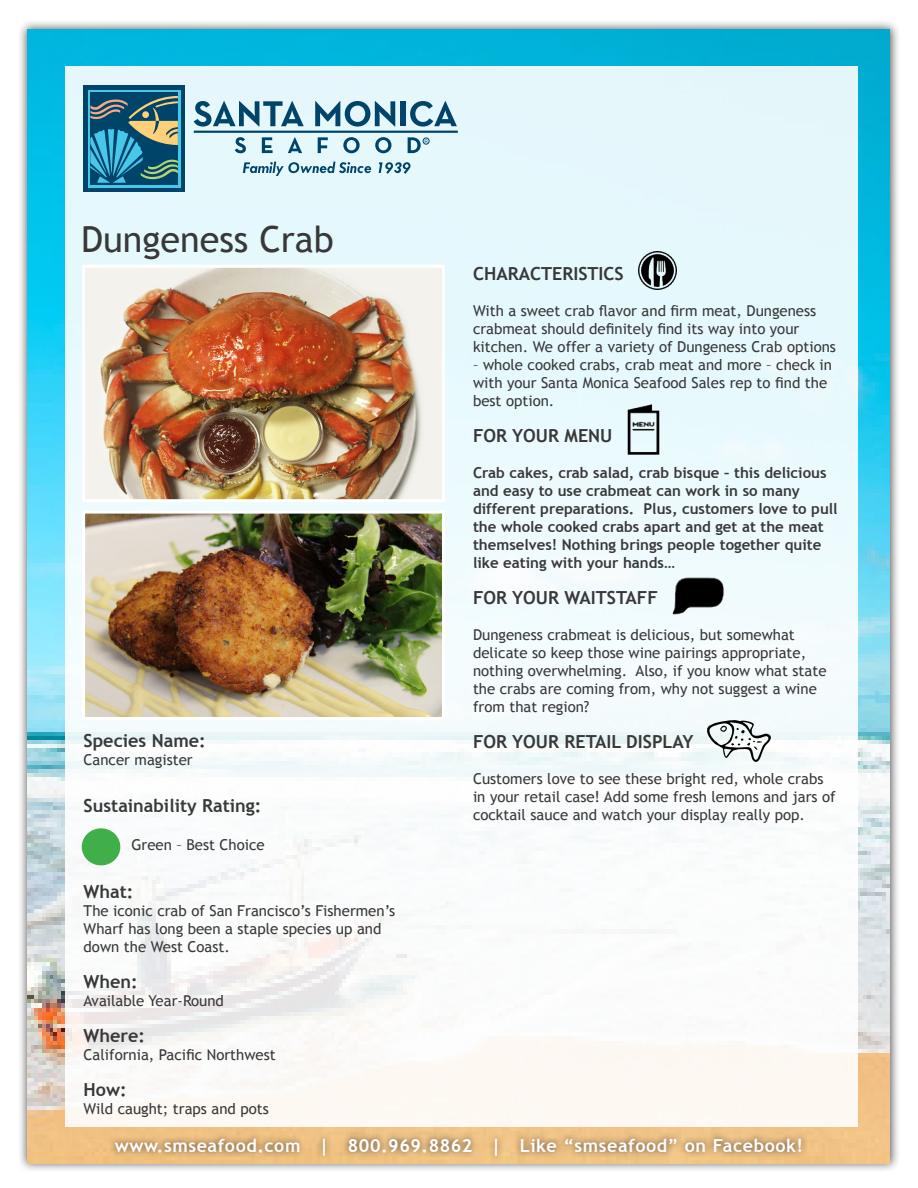
<style>
.page{position:relative;width:918px;height:1188px;background:#fff}
.page>*{position:absolute;margin:0;border:0;box-sizing:border-box;transform-origin:0 0}
.t1{font:36px "Trebuchet MS";color:#383839}
.t2{font:700 18px "Trebuchet MS";color:#383839}
.t3{font:700 18px "Trebuchet MS";letter-spacing:.03em;color:#fff}
.t4{font:15px/18px "Trebuchet MS";color:#383839}
.t5{font:700 15px/18px "Trebuchet MS";color:#383839}
.t6{font:4.95px "Arial";color:#00446a}
</style>
<div class="page">
<div style="left:17px;top:20px;width:884px;height:1153px;background:#231f20;opacity:.75"></div>
<img style="left:27px;top:29px;width:862px;height:1134px">
<img style="left:65px;top:67px;width:792px;height:1059px">
<div style="left:82px;top:828px;width:38px;height:37px;background:#40ae49;border-radius:50%"></div>
<img style="left:708px;top:721px;width:62px;height:41px">
<img style="left:661px;top:562px;width:70px;height:69px">
<img style="left:638px;top:252px;width:38px;height:38px">
<img style="left:628px;top:405px;width:31px;height:50px">
<div style="left:84px;top:86px;width:101px;height:106px;background:#00446a"></div>
<div style="left:88px;top:90px;width:92px;height:97px;background:#47c7e9"></div>
<svg style="left:235px;top:137px;width:11px;height:16px"></svg>
<svg style="left:262px;top:137px;width:11px;height:16px"></svg>
<svg style="left:288px;top:137px;width:14px;height:16px"></svg>
<svg style="left:318px;top:137px;width:10px;height:16px"></svg>
<svg style="left:343px;top:137px;width:17px;height:16px"></svg>
<svg style="left:375px;top:137px;width:16px;height:16px"></svg>
<svg style="left:194px;top:101px;width:110px;height:26px;background:#85acbe"></svg>
<svg style="left:315px;top:101px;width:80px;height:26px;background:#7ca5b9"></svg>
<div style="left:401px;top:101px;width:5px;height:25px;background:#00446a"></div>
<svg style="left:410px;top:101px;width:47px;height:26px"></svg>
<hr style="left:194px;top:131px;width:264px;height:2px;background:#00446a">
<div style="left:90px;top:92px;width:88px;height:93px;background:#00446a"></div>
<svg style="left:90px;top:96px;width:88px;height:87px"></svg>
<svg style="left:243px;top:162px;width:128px;height:14px;background:#a1c2d0"></svg>
<svg style="left:379px;top:162px;width:32px;height:12px"></svg>
<svg style="left:408px;top:137px;width:21px;height:16px"></svg>
<div style="left:107px;top:1131px;width:701px;height:31px;background:#231f20;opacity:.75"></div>
<img style="left:86px;top:269px;width:355px;height:229px">
<div style="left:82px;top:265px;width:363px;height:237px;border:3px solid #fff"></div>
<img style="left:86px;top:515px;width:355px;height:201px">
<div style="left:82px;top:511px;width:363px;height:209px;border:3px solid #fff"></div>
<p class="t1" style="left:81px;top:218px;width:254px">Dungeness Crab</p>
<p class="t6" style="left:424px;top:138px;width:5px">R</p>
<p class="t2" style="left:84px;top:729px;width:124px">Species Name:</p>
<p class="t4" style="left:84px;top:751px;width:111px">Cancer magister</p>
<p class="t2" style="left:84px;top:794px;width:179px">Sustainability Rating:</p>
<p class="t4" style="left:131px;top:836px;width:135px">Green – Best Choice</p>
<p class="t2" style="left:84px;top:880px;width:51px">What:</p>
<p class="t4" style="left:84px;top:902px;width:313px">The iconic crab of San Francisco’s Fishermen’s<br>Wharf has long been a staple species up and down the West Coast.</p>
<p class="t2" style="left:84px;top:970px;width:56px">When:</p>
<p class="t4" style="left:84px;top:992px;width:142px">Available Year-Round</p>
<p class="t2" style="left:84px;top:1024px;width:63px">Where:</p>
<p class="t4" style="left:84px;top:1046px;width:194px">California, Pacific Northwest</p>
<p class="t2" style="left:84px;top:1078px;width:45px">How:</p>
<p class="t4" style="left:84px;top:1100px;width:187px">Wild caught; traps and pots</p>
<p class="t2" style="left:473px;top:262px;width:152px">CHARACTERISTICS</p>
<p class="t4" style="left:473px;top:301px;width:364px">With a sweet crab flavor and firm meat, Dungeness crabmeat should definitely find its way into your kitchen. We offer a variety of Dungeness Crab options</p>
<p class="t4" style="left:473px;top:355px;width:360px">– whole cooked crabs, crab meat and more – check in with your Santa Monica Seafood Sales rep to find the best option.</p>
<p class="t2" style="left:473px;top:424px;width:141px">FOR YOUR MENU</p>
<p class="t5" style="left:473px;top:463px;width:366px">Crab cakes, crab salad, crab bisque – this delicious and easy to use crabmeat can work in so many different preparations. Plus, customers love to pull the whole cooked crabs apart and get at the meat themselves! Nothing brings people together quite like eating with your hands…</p>
<p class="t2" style="left:473px;top:586px;width:186px">FOR YOUR WAITSTAFF</p>
<p class="t4" style="left:473px;top:625px;width:355px">Dungeness crabmeat is delicious, but somewhat delicate so keep those wine pairings appropriate, nothing overwhelming. Also, if you know what state the crabs are coming from, why not suggest a wine from that region?</p>
<p class="t2" style="left:473px;top:730px;width:222px">FOR YOUR RETAIL DISPLAY</p>
<p class="t4" style="left:473px;top:769px;width:364px">Customers love to see these bright red, whole crabs in your retail case! Add some fresh lemons and jars of cocktail sauce and watch your display really pop.</p>
<p class="t3" style="left:115px;top:1134px;width:690px">www.smseafood.com | 800.969.8862 | Like “smseafood” on Facebook!</p>
</div>
